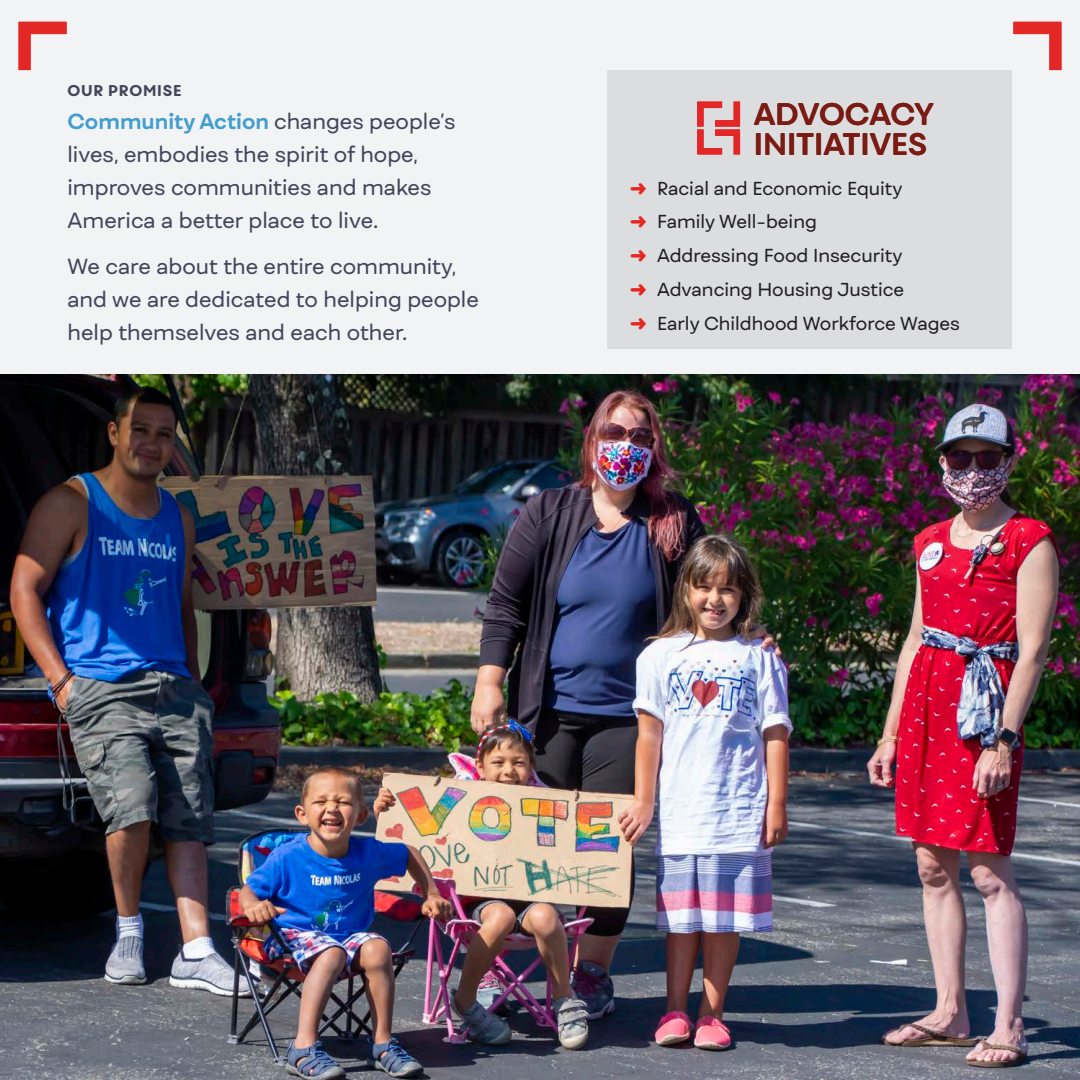
<style>
.page{position:relative;width:1080px;height:1080px;background:#fff}
.page>*{position:absolute;margin:0;border:0;box-sizing:border-box;transform-origin:0 0}
.Subhead_Centered{font:700 30px/30px "Fibra One";color:#7a1c13}
.t1{font:21px/33px "Fibra One";color:#43455b}
.t2{font:18px "Fibra One";color:#231f20}
.t3{font:800 15px "Fibra One";letter-spacing:.05em;color:#43455b}
.s1{font-weight:700;color:#419ecf}
.s2{color:#e72621}
</style>
<div class="page">
<div style="left:0;top:0;width:1080px;height:540px;background:#f2f3f4"></div>
<img style="left:0;top:375px;width:1080px;height:705px">
<div style="left:608px;top:70px;width:404px;height:279px;background:#dcdddf"></div>
<svg style="left:18px;top:22px;width:49px;height:48px"></svg>
<svg style="left:1013px;top:22px;width:49px;height:48px"></svg>
<svg style="left:697px;top:102px;width:43px;height:52px"></svg>
<p class="t3" style="left:68px;top:81px;width:116px">OUR PROMISE</p>
<p class="t1" style="left:68px;top:104px;width:390px"><span class="s1">Community Action</span> changes people’s lives, embodies the spirit of hope, improves communities and makes America a better place to live.</p>
<p class="t1" style="left:68px;top:250px;width:413px">We care about the entire community, and we are dedicated to helping people help themselves and each other.</p>
<p class="Subhead_Centered" style="left:754px;top:99px;width:182px">ADVOCACY<br>INITIATIVES</p>
<p class="t2" style="left:630px;top:177px;width:274px"><span class="s2">➜</span> Racial and Economic Equity</p>
<p class="t2" style="left:630px;top:211px;width:188px"><span class="s2">➜</span> Family Well-being</p>
<p class="t2" style="left:630px;top:245px;width:274px"><span class="s2">➜</span> Addressing Food Insecurity</p>
<p class="t2" style="left:630px;top:278px;width:276px"><span class="s2">➜</span> Advancing Housing Justice</p>
<p class="t2" style="left:630px;top:312px;width:332px"><span class="s2">➜</span> Early Childhood Workforce Wages</p>
</div>
